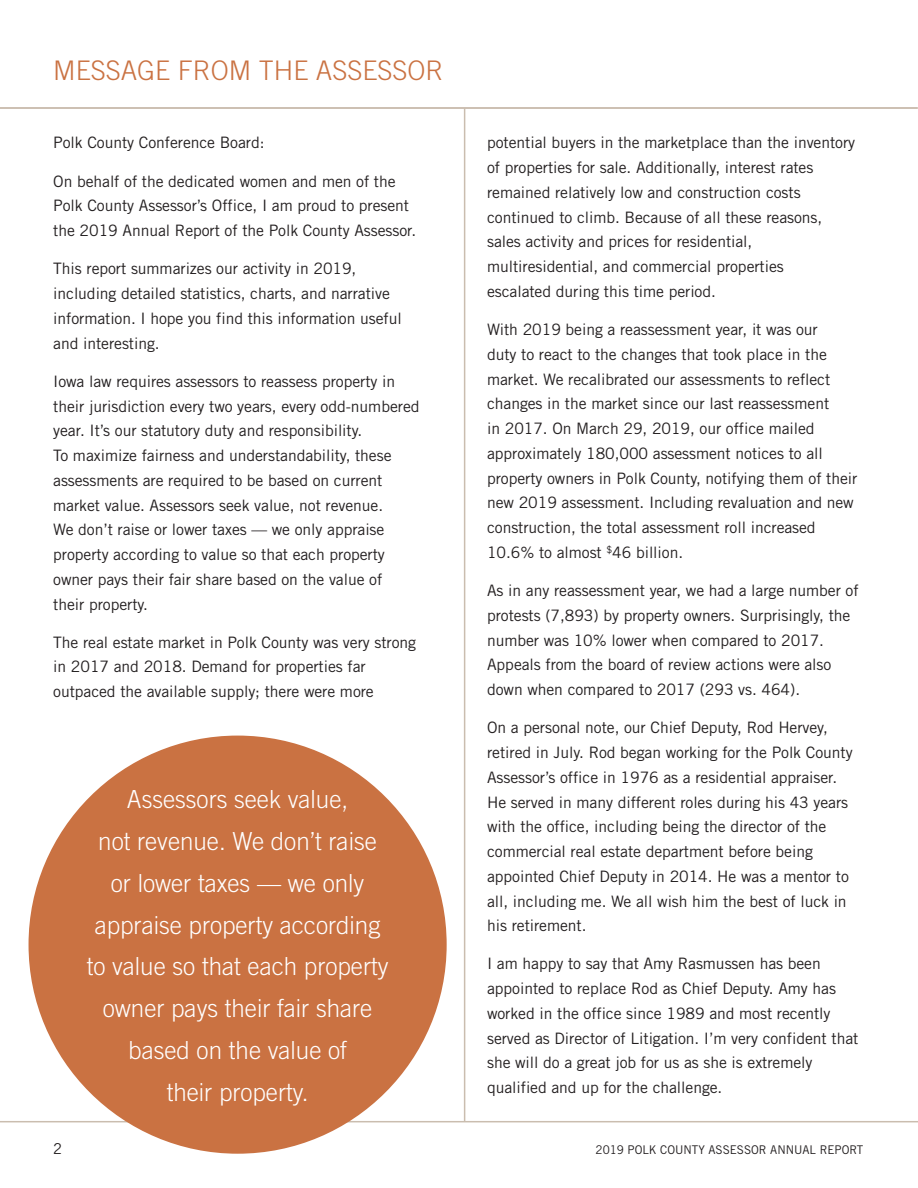
<style>
.page{position:relative;width:918px;height:1188px;background:#fff}
.page>*{position:absolute;margin:0;border:0;box-sizing:border-box;transform-origin:0 0}
.t1{font:300 27px "Trade Gothic";color:#ca7242}
.t2{font:300 24.9px/41.7px "Trade Gothic";color:#fff;text-align:center}
.t3{font:15.75px/24.8px "Trade Gothic";letter-spacing:-.005em;color:#231f20}
.t4{font:15px "Trade Gothic";color:#231f20}
.t5{font:12px "Trade Gothic";color:#231f20}
</style>
<div class="page">
<hr style="left:0;top:1121px;width:918px;height:1px;background:#cabdaf">
<div style="left:29px;top:736px;width:418px;height:418px;background:#ca7242;border-radius:50%"></div>
<hr style="left:464px;top:108px;width:1px;height:1014px;background:#cabdaf">
<hr style="left:0;top:107px;width:918px;height:2px;background:#cabdaf">
<p class="t1" style="left:53px;top:60px;width:392px">MESSAGE FROM THE ASSESSOR</p>
<p class="t3" style="left:53px;top:132px;width:213px">Polk County Conference Board:</p>
<p class="t3" style="left:53px;top:170px;width:365px">On behalf of the dedicated women and men of the<br>Polk County Assessor’s Office, I am proud to present the 2019 Annual Report of the Polk County Assessor.</p>
<p class="t3" style="left:53px;top:258px;width:350px">This report summarizes our activity in 2019, including detailed statistics, charts, and narrative information. I hope you find this information useful and interesting.</p>
<p class="t3" style="left:53px;top:370px;width:368px">Iowa law requires assessors to reassess property in their jurisdiction every two years, every odd-numbered year. It’s our statutory duty and responsibility.<br>To maximize fairness and understandability, these assessments are required to be based on current market value. Assessors seek value, not revenue.<br>We don’t raise or lower taxes — we only appraise property according to value so that each property owner pays their fair share based on the value of<br>their property.</p>
<p class="t3" style="left:53px;top:631px;width:364px">The real estate market in Polk County was very strong in 2017 and 2018. Demand for properties far outpaced the available supply; there were more</p>
<p class="t2" style="left:87px;top:781px;width:303px">Assessors seek value,<br>not revenue. We don’t raise or lower taxes — we only appraise property according to value so that each property owner pays their fair share based on the value of<br>their property.</p>
<p class="t3" style="left:487px;top:132px;width:370px">potential buyers in the marketplace than the inventory of properties for sale. Additionally, interest rates remained relatively low and construction costs continued to climb. Because of all these reasons, sales activity and prices for residential, multiresidential, and commercial properties<br>escalated during this time period.</p>
<p class="t3" style="left:487px;top:319px;width:372px">With 2019 being a reassessment year, it was our<br>duty to react to the changes that took place in the market. We recalibrated our assessments to reflect changes in the market since our last reassessment<br>in 2017. On March 29, 2019, our office mailed approximately 180,000 assessment notices to all property owners in Polk County, notifying them of their new 2019 assessment. Including revaluation and new construction, the total assessment roll increased 10.6% to almost <sup>$</sup>46 billion.</p>
<p class="t3" style="left:487px;top:580px;width:373px">As in any reassessment year, we had a large number of protests (7,893) by property owners. Surprisingly, the number was 10% lower when compared to 2017.<br>Appeals from the board of review actions were also down when compared to 2017 (293 vs. 464).</p>
<p class="t3" style="left:487px;top:717px;width:367px">On a personal note, our Chief Deputy, Rod Hervey, retired in July. Rod began working for the Polk County Assessor’s office in 1976 as a residential appraiser.<br>He served in many different roles during his 43 years with the office, including being the director of the commercial real estate department before being appointed Chief Deputy in 2014. He was a mentor to all, including me. We all wish him the best of luck in his retirement.</p>
<p class="t3" style="left:487px;top:953px;width:373px">I am happy to say that Amy Rasmussen has been appointed to replace Rod as Chief Deputy. Amy has worked in the office since 1989 and most recently served as Director of Litigation. I’m very confident that she will do a great job for us as she is extremely qualified and up for the challenge.</p>
<p class="t4" style="left:53px;top:1143px;width:10px">2</p>
<p class="t5" style="left:596px;top:1145px;width:269px">2019 POLK COUNTY ASSESSOR ANNUAL REPORT</p>
</div>
